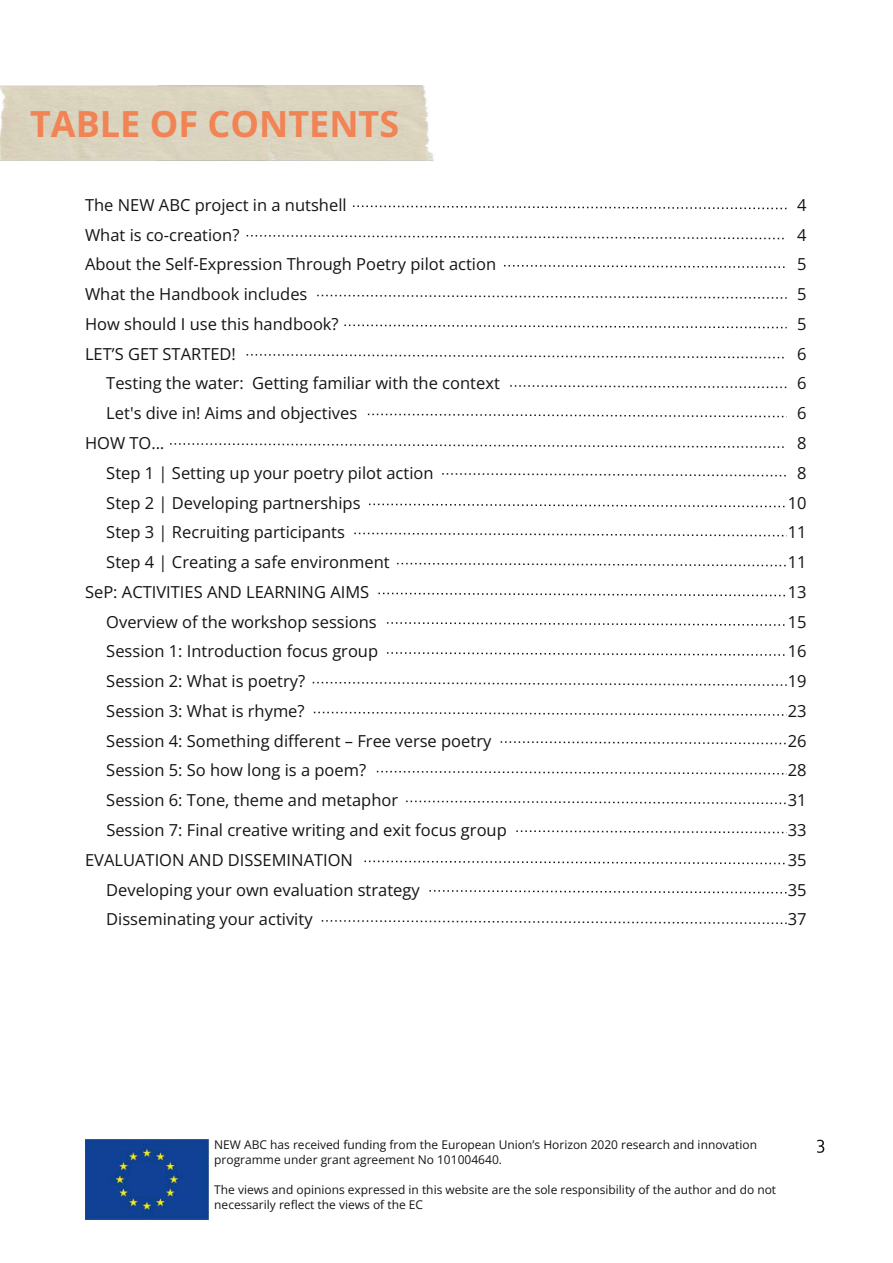
<style>
.page{position:relative;width:893px;height:1263px;background:#fff}
.page>*{position:absolute;margin:0;border:0;box-sizing:border-box;transform-origin:0 0}
.t1{font:700 36px "Open Sans";color:#f18354}
.t2{font:16.5px/29.7px "Open Sans";color:#161413}
.t3{font:12px/15px "Open Sans";color:#161413}
</style>
<div class="page">
<img style="left:85px;top:1140px;width:124px;height:80px">
<svg style="left:817px;top:1140px;width:7px;height:13px"></svg>
<div style="left:278px;top:85px;width:156px;height:76px;background:#dbd4bf"></div>
<div style="left:0;top:85px;width:278px;height:76px;background:#dad4be"></div>
<svg style="left:387px;top:652px;width:398px;height:4px"></svg>
<svg style="left:312px;top:681px;width:475px;height:5px"></svg>
<svg style="left:313px;top:711px;width:474px;height:5px"></svg>
<svg style="left:500px;top:741px;width:286px;height:4px"></svg>
<svg style="left:376px;top:770px;width:411px;height:5px"></svg>
<svg style="left:378px;top:592px;width:407px;height:5px"></svg>
<svg style="left:387px;top:622px;width:398px;height:4px"></svg>
<svg style="left:406px;top:800px;width:380px;height:5px"></svg>
<svg style="left:367px;top:413px;width:420px;height:5px"></svg>
<svg style="left:170px;top:443px;width:614px;height:5px"></svg>
<svg style="left:369px;top:503px;width:416px;height:5px"></svg>
<svg style="left:442px;top:473px;width:344px;height:4px"></svg>
<svg style="left:510px;top:385px;width:277px;height:4px"></svg>
<svg style="left:344px;top:324px;width:443px;height:5px"></svg>
<svg style="left:246px;top:354px;width:538px;height:5px"></svg>
<svg style="left:352px;top:205px;width:435px;height:5px"></svg>
<svg style="left:246px;top:235px;width:538px;height:5px"></svg>
<svg style="left:504px;top:265px;width:281px;height:3px"></svg>
<svg style="left:317px;top:294px;width:470px;height:5px"></svg>
<svg style="left:354px;top:532px;width:433px;height:5px"></svg>
<svg style="left:397px;top:562px;width:389px;height:5px"></svg>
<svg style="left:516px;top:830px;width:271px;height:4px"></svg>
<svg style="left:364px;top:860px;width:421px;height:5px"></svg>
<svg style="left:321px;top:920px;width:466px;height:4px"></svg>
<svg style="left:429px;top:890px;width:358px;height:4px"></svg>
<h1 class="t1" style="left:30px;top:98px;width:371px">TABLE OF CONTENTS</h1>
<p class="t2" style="left:85px;top:190px;width:263px">The NEW ABC project in a nutshell</p>
<p class="t2" style="left:797px;top:190px;width:11px">4<br>4</p>
<p class="t2" style="left:85px;top:249px;width:413px">About the Self-Expression Through Poetry pilot action</p>
<p class="t2" style="left:797px;top:249px;width:11px">5</p>
<p class="t2" style="left:85px;top:279px;width:224px">What the Handbook includes</p>
<p class="t2" style="left:797px;top:279px;width:11px">5</p>
<p class="t2" style="left:85px;top:219px;width:156px">What is co-creation?</p>
<p class="t2" style="left:85px;top:309px;width:255px">How should I use this handbook?</p>
<p class="t2" style="left:797px;top:309px;width:11px">5</p>
<p class="t2" style="left:85px;top:338px;width:152px">LET’S GET STARTED!</p>
<p class="t2" style="left:797px;top:338px;width:11px">6</p>
<p class="t2" style="left:106px;top:368px;width:395px">Testing the water: Getting familiar with the context</p>
<p class="t2" style="left:797px;top:368px;width:11px">6</p>
<p class="t2" style="left:106px;top:398px;width:252px">Let's dive in! Aims and objectives</p>
<p class="t2" style="left:797px;top:398px;width:11px">6</p>
<p class="t2" style="left:85px;top:428px;width:81px">HOW TO…</p>
<p class="t2" style="left:797px;top:428px;width:11px">8</p>
<p class="t2" style="left:106px;top:457px;width:329px">Step 1 | Setting up your poetry pilot action</p>
<p class="t2" style="left:797px;top:457px;width:11px">8</p>
<p class="t2" style="left:106px;top:487px;width:256px">Step 2 | Developing partnerships</p>
<p class="t2" style="left:788px;top:487px;width:20px">10</p>
<p class="t2" style="left:106px;top:517px;width:240px">Step 3 | Recruiting participants</p>
<p class="t2" style="left:788px;top:517px;width:20px">11</p>
<p class="t2" style="left:106px;top:547px;width:285px">Step 4 | Creating a safe environment</p>
<p class="t2" style="left:788px;top:547px;width:20px">11</p>
<p class="t2" style="left:85px;top:577px;width:286px">SeP: ACTIVITIES AND LEARNING AIMS</p>
<p class="t2" style="left:788px;top:577px;width:20px;text-align:justify">13<br>15<br>16<br>19<br>23<br>26<br>28</p>
<p class="t2" style="left:106px;top:606px;width:386px">Overview of the workshop sessions<br>Session 1: Introduction focus group<br>Session 2: What is poetry?<br>Session 3: What is rhyme?<br>Session 4: Something different – Free verse poetry Session 5: So how long is a poem?<br>Session 6: Tone, theme and metaphor</p>
<p class="t2" style="left:788px;top:785px;width:20px">31</p>
<p class="t2" style="left:106px;top:815px;width:402px">Session 7: Final creative writing and exit focus group</p>
<p class="t2" style="left:788px;top:815px;width:20px">33</p>
<p class="t2" style="left:85px;top:844px;width:269px">EVALUATION AND DISSEMINATION</p>
<p class="t2" style="left:788px;top:844px;width:20px;text-align:justify">35<br>35<br>37</p>
<p class="t2" style="left:106px;top:874px;width:315px">Developing your own evaluation strategy<br>Disseminating your activity</p>
<p class="t3" style="left:214px;top:1137px;width:544px">NEW ABC has received funding from the European Union’s Horizon 2020 research and innovation programme under grant agreement No 101004640.</p>
<p class="t3" style="left:214px;top:1182px;width:563px">The views and opinions expressed in this website are the sole responsibility of the author and do not necessarily reflect the views of the EC</p>
</div>
